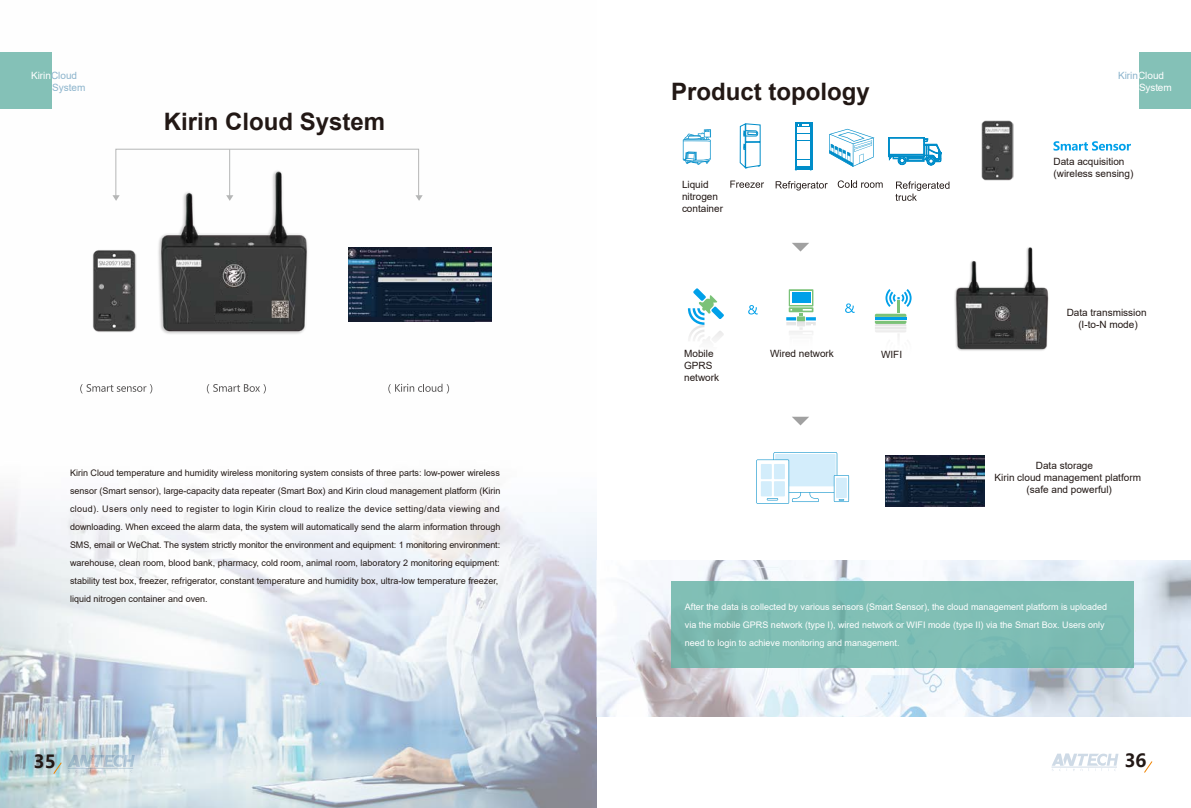
<style>
.page{position:relative;width:1191px;height:808px;background:#fff}
.page>*{position:absolute;margin:0;border:0;box-sizing:border-box;transform-origin:0 0}
.t1{font:700 24px "Arial";color:#221815}
.t2{font:700 18px "Microsoft Ya Hei";color:#221815}
.t3{font:10px/12px "Arial";color:#221815}
.t4{font:10px/12px "Arial";color:#fff}
.t5{font:10px/12px "Arial";color:#8cb4cc}
.t6{font:9px/18px "Arial";color:#221815}
.t7{font:9px/18px "Arial";color:#fff}
.s1{color:#fff}
.s2{color:#8cb4cc}
</style>
<div class="page">
<img style="left:0;top:148px;width:596px;height:660px">
<div style="left:1139px;top:52px;width:52px;height:57px;background:#84c1b7"></div>
<div style="left:0;top:52px;width:52px;height:57px;background:#84c1b7"></div>
<svg style="left:1144px;top:761px;width:9px;height:12px"></svg>
<svg style="left:52px;top:755px;width:83px;height:20px;background:#c1d0d6"></svg>
<svg style="left:1051px;top:754px;width:67px;height:17px"></svg>
<img style="left:981px;top:120px;width:32px;height:61px">
<img style="left:596px;top:561px;width:595px;height:155px">
<svg style="left:80px;top:384px;width:72px;height:9px"></svg>
<svg style="left:207px;top:384px;width:59px;height:9px"></svg>
<svg style="left:388px;top:384px;width:61px;height:9px"></svg>
<svg style="left:845px;top:303px;width:9px;height:10px"></svg>
<svg style="left:748px;top:305px;width:9px;height:9px"></svg>
<svg style="left:1053px;top:141px;width:78px;height:10px"></svg>
<svg style="left:112px;top:149px;width:311px;height:52px"></svg>
<hr style="left:229px;top:149px;width:1px;height:48px;background:#b5b6b6">
<svg style="left:792px;top:243px;width:17px;height:9px"></svg>
<svg style="left:792px;top:417px;width:17px;height:8px"></svg>
<svg style="left:682px;top:129px;width:29px;height:36px"></svg>
<svg style="left:739px;top:123px;width:22px;height:46px"></svg>
<svg style="left:888px;top:137px;width:53px;height:28px"></svg>
<svg style="left:688px;top:288px;width:36px;height:53px"></svg>
<svg style="left:788px;top:289px;width:25px;height:17px"></svg>
<div style="left:790px;top:291px;width:21px;height:14px;background:#fff"></div>
<div style="left:792px;top:292px;width:18px;height:11px;background:#00a0e9"></div>
<svg style="left:786px;top:307px;width:30px;height:27px"></svg>
<svg style="left:875px;top:289px;width:36px;height:49px"></svg>
<div style="left:671px;top:581px;width:462px;height:87px;background:#7fbeb5"></div>
<img style="left:93px;top:250px;width:43px;height:83px">
<img style="left:157px;top:168px;width:153px;height:168px">
<img style="left:954px;top:247px;width:95px;height:104px">
<svg style="left:756px;top:452px;width:93px;height:52px"></svg>
<div style="left:992px;top:321px;width:18px;height:5px;background:#3c3c3c"></div>
<hr style="left:990px;top:338px;width:23px;height:3px;background:#383a3a">
<svg style="left:995px;top:330px;width:12px;height:3px"></svg>
<div style="left:215px;top:315px;width:39px;height:5px;background:#3a3b3b"></div>
<div style="left:223px;top:288px;width:22px;height:7px;background:#3a3b3b"></div>
<div style="left:223px;top:302px;width:21px;height:5px;background:#262727"></div>
<img style="left:348px;top:247px;width:144px;height:74px">
<img style="left:885px;top:456px;width:100px;height:51px">
<svg style="left:829px;top:129px;width:45px;height:38px"></svg>
<svg style="left:775px;top:181px;width:52px;height:9px"></svg>
<svg style="left:794px;top:122px;width:18px;height:48px"></svg>
<div style="left:797px;top:135px;width:13px;height:5px;background:#fff"></div>
<div style="left:797px;top:128px;width:13px;height:5px;background:#fff"></div>
<div style="left:797px;top:141px;width:13px;height:5px;background:#fff"></div>
<div style="left:797px;top:148px;width:13px;height:5px;background:#fff"></div>
<div style="left:797px;top:154px;width:13px;height:5px;background:#fff"></div>
<div style="left:797px;top:160px;width:13px;height:5px;background:#fff"></div>
<svg style="left:730px;top:181px;width:34px;height:7px"></svg>
<svg style="left:837px;top:180px;width:45px;height:8px"></svg>
<svg style="left:895px;top:181px;width:54px;height:20px"></svg>
<p class="t5" style="left:52px;top:69px;width:35px;text-indent:-21px"><span class="s1">Kirin</span>Cloud<br>System</p>
<h1 class="t1" style="left:164px;top:105px;width:223px">Kirin Cloud System</h1>
<p class="t6" style="left:70px;top:463px;width:432px">Kirin Cloud temperature and humidity wireless monitoring system consists of three parts: low-power wireless sensor (Smart sensor), large-capacity data repeater (Smart Box) and Kirin cloud management platform (Kirin cloud). Users only need to register to login Kirin cloud to realize the device setting/data viewing and downloading. When exceed the alarm data, the system will automatically send the alarm information through SMS, email or WeChat. The system strictly monitor the environment and equipment: 1 monitoring environment: warehouse, clean room, blood bank, pharmacy, cold room, animal room, laboratory 2 monitoring equipment: stability test box, freezer, refrigerator, constant temperature and humidity box, ultra-low temperature freezer, liquid nitrogen container and oven.</p>
<h1 class="t1" style="left:671px;top:75px;width:200px">Product topology</h1>
<p class="t3" style="left:682px;top:178px;width:43px">Liquid nitrogen container</p>
<p class="t3" style="left:684px;top:348px;width:36px">Mobile<br>GPRS network</p>
<p class="t3" style="left:770px;top:348px;width:65px">Wired network</p>
<p class="t3" style="left:881px;top:348px;width:23px">WIFI</p>
<p class="t4" style="left:1139px;top:69px;width:34px;text-indent:-21px"><span class="s2">Kirin</span>Cloud<br>System</p>
<p class="t3" style="left:1053px;top:155px;width:81px">Data acquisition (wireless sensing)</p>
<p class="t3" style="left:1066px;top:306px;width:81px;text-align:center">Data transmission (I-to-N mode)</p>
<p class="t3" style="left:1035px;top:459px;width:59px">Data storage</p>
<p class="t3" style="left:994px;top:471px;width:148px">Kirin cloud management platform</p>
<p class="t3" style="left:1026px;top:483px;width:87px">(safe and powerful)</p>
<p class="t7" style="left:685px;top:598px;width:424px">After the data is collected by various sensors (Smart Sensor), the cloud management platform is uploaded via the mobile GPRS network (type I), wired network or WIFI mode (type II) via the Smart Box. Users only need to login to achieve monitoring and management.</p>
<h2 class="t2" style="left:34px;top:749px;width:24px">35</h2>
<h2 class="t2" style="left:1124px;top:748px;width:24px">36</h2>
</div>
